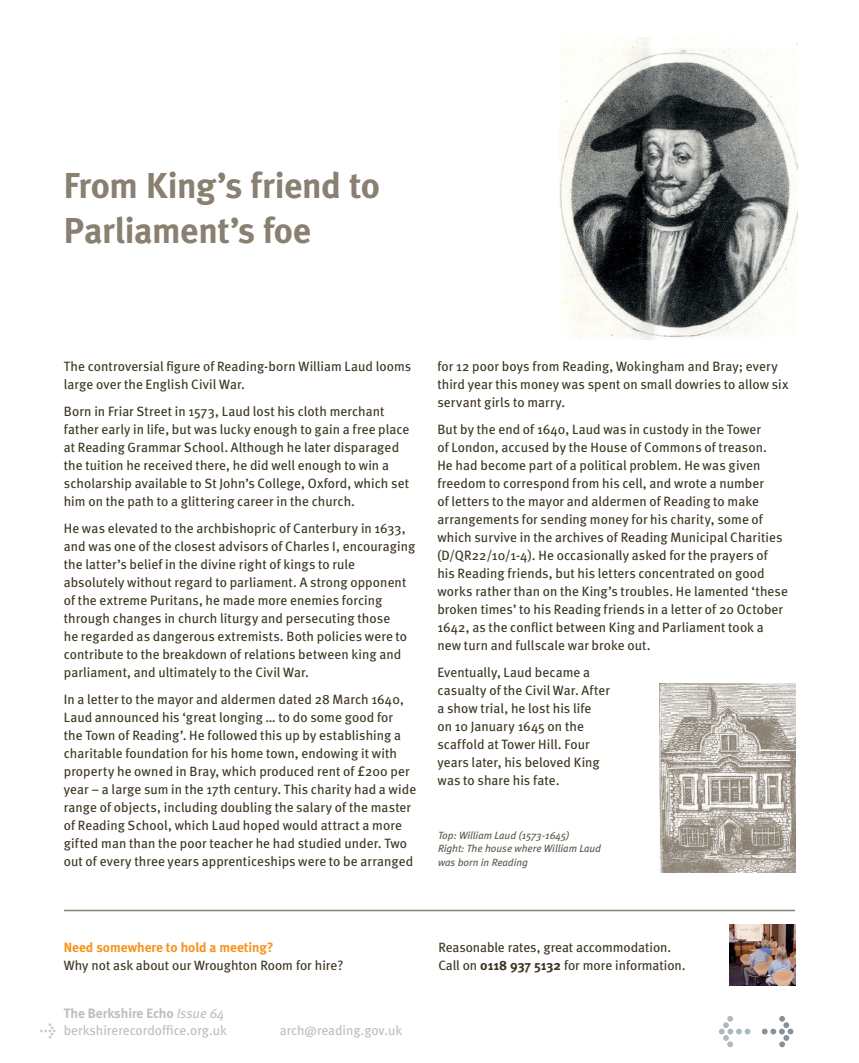
<style>
.page{position:relative;width:859px;height:1063px;background:#fff}
.page>*{position:absolute;margin:0;border:0;box-sizing:border-box;transform-origin:0 0}
.t1{font:700 36px/45px "Meta";letter-spacing:-.01em;color:#898072}
.t2{font:13.5px/18px "Meta";letter-spacing:.005em;color:#3d3523}
.t3{font:13.5px/16.5px "Meta";color:#bcbec0}
.t4{font:700 13.5px "Meta";color:#f7941e}
.t5{font:italic 10.5px/13.5px "Meta";color:#5d584c}
.s1{font-weight:700}
.s2{font-style:italic}
</style>
<div class="page">
<img style="left:559px;top:38px;width:238px;height:301px">
<img style="left:730px;top:924px;width:65px;height:62px">
<hr style="left:64px;top:910px;width:731px;height:1px;background:#898072">
<img style="left:659px;top:684px;width:136px;height:189px">
<svg style="left:719px;top:1016px;width:32px;height:31px"></svg>
<svg style="left:40px;top:1023px;width:16px;height:16px"></svg>
<svg style="left:761px;top:1016px;width:32px;height:31px"></svg>
<h1 class="t1" style="left:64px;top:163px;width:318px">From King’s friend to<br>Parliament’s foe</h1>
<p class="t2" style="left:64px;top:357px;width:349px">The controversial figure of Reading-born William Laud looms large over the English Civil War.</p>
<p class="t2" style="left:64px;top:402px;width:347px">Born in Friar Street in 1573, Laud lost his cloth merchant father early in life, but was lucky enough to gain a free place at Reading Grammar School. Although he later disparaged the tuition he received there, he did well enough to win a scholarship available to St John’s College, Oxford, which set him on the path to a glittering career in the church.</p>
<p class="t2" style="left:64px;top:519px;width:353px">He was elevated to the archbishopric of Canterbury in 1633, and was one of the closest advisors of Charles I, encouraging the latter’s belief in the divine right of kings to rule absolutely without regard to parliament. A strong opponent of the extreme Puritans, he made more enemies forcing through changes in church liturgy and persecuting those<br>he regarded as dangerous extremists. Both policies were to contribute to the breakdown of relations between king and parliament, and ultimately to the Civil War.</p>
<p class="t2" style="left:64px;top:690px;width:354px">In a letter to the mayor and aldermen dated 28 March 1640, Laud announced his ‘great longing … to do some good for<br>the Town of Reading’. He followed this up by establishing a charitable foundation for his home town, endowing it with property he owned in Bray, which produced rent of £200 per year – a large sum in the 17th century. This charity had a wide range of objects, including doubling the salary of the master of Reading School, which Laud hoped would attract a more gifted man than the poor teacher he had studied under. Two out of every three years apprenticeships were to be arranged</p>
<p class="t2" style="left:437px;top:357px;width:352px">for 12 poor boys from Reading, Wokingham and Bray; every third year this money was spent on small dowries to allow six servant girls to marry.</p>
<p class="t2" style="left:437px;top:420px;width:352px">But by the end of 1640, Laud was in custody in the Tower<br>of London, accused by the House of Commons of treason.<br>He had become part of a political problem. He was given freedom to correspond from his cell, and wrote a number<br>of letters to the mayor and aldermen of Reading to make arrangements for sending money for his charity, some of which survive in the archives of Reading Municipal Charities (D/QR22/10/1-4). He occasionally asked for the prayers of his Reading friends, but his letters concentrated on good works rather than on the King’s troubles. He lamented ‘these broken times’ to his Reading friends in a letter of 20 October 1642, as the conflict between King and Parliament took a new turn and fullscale war broke out.</p>
<p class="t2" style="left:437px;top:663px;width:174px">Eventually, Laud became a casualty of the Civil War. After a show trial, he lost his life<br>on 10 January 1645 on the scaffold at Tower Hill. Four years later, his beloved King was to share his fate.</p>
<p class="t5" style="left:438px;top:828px;width:165px">Top: William Laud (1573-1645)<br>Right: The house where William Laud was born in Reading</p>
<p class="t4" style="left:64px;top:939px;width:211px">Need somewhere to hold a meeting?</p>
<p class="t2" style="left:64px;top:956px;width:281px">Why not ask about our Wroughton Room for hire?</p>
<p class="t3" style="left:64px;top:1005px;width:165px"><span class="s1">The Berkshire Echo</span> <span class="s2">Issue 64 </span>berkshirerecordoffice.org.uk</p>
<p class="t3" style="left:280px;top:1022px;width:124px">arch@reading.gov.uk</p>
<p class="t2" style="left:438px;top:938px;width:249px">Reasonable rates, great accommodation.<br>Call on <span class="s1">0118 937 5132</span> for more information.</p>
</div>
